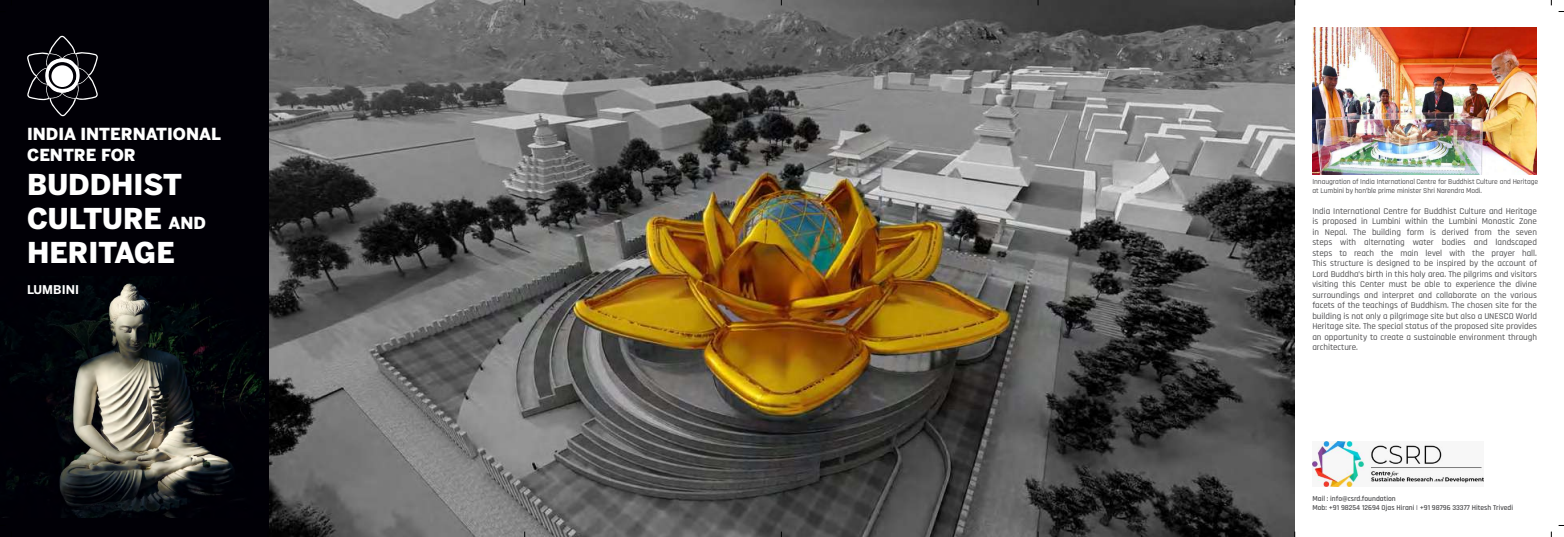
<style>
.page{position:relative;width:1564px;height:537px;background:#fff}
.page>*{position:absolute;margin:0;border:0;box-sizing:border-box;transform-origin:0 0}
.t1{font:900 28.5px/34.2px "Benton Sans";color:#fff}
.t2{font:900 16.5px/21px "Benton Sans";color:#fff}
.t3{font:700 12px "Benton Sans";color:#fff}
.t4{font:500 9px/10.5px "Rajdhani";color:#4d4d4f;text-align:justify}
.t5{font:500 7.5px/9px "Rajdhani";letter-spacing:-.01em;color:#4d4d4f}
.t6{font:600 7.5px/9px "Rajdhani";color:#4d4d4f}
.s1{font-size:16.5px}
</style>
<div class="page">
<img style="left:268px;top:0;width:1026px;height:537px">
<div style="left:0;top:0;width:268px;height:537px;background:#010006"></div>
<img style="left:0;top:276px;width:264px;height:241px">
<svg style="left:27px;top:36px;width:71px;height:80px"></svg>
<img style="left:1312px;top:27px;width:224px;height:147px">
<img style="left:1312px;top:441px;width:171px;height:46px">
<h2 class="t2" style="left:27px;top:123px;width:195px">INDIA INTERNATIONAL<br>CENTRE FOR</h2>
<h1 class="t1" style="left:27px;top:167px;width:180px">BUDDHIST<br>CULTURE <span class="s1">AND<br></span>HERITAGE</h1>
<h3 class="t3" style="left:27px;top:282px;width:53px">LUMBINI</h3>
<p class="t5" style="left:1312px;top:177px;width:227px">Innaugration of India International Centre for Buddhist Culture and Heritage at Lumbini by hon’ble prime minister Shri Narendra Modi.</p>
<p class="t4" style="left:1312px;top:206px;width:226px">India International Centre for Buddhist Culture and Heritage is proposed in Lumbini within the Lumbini Monastic Zone in Nepal. The building form is derived from the seven steps with alternating water bodies and landscaped steps to reach the main level with the prayer hall.<br>This structure is designed to be inspired by the account of Lord Buddha’s birth in this holy area. The pilgrims and visitors visiting this Center must be able to experience the divine surroundings and interpret and collaborate on the various facets of the teachings of Buddhism. The chosen site for the building is not only a pilgrimage site but also a UNESCO World Heritage site. The special status of the proposed site provides an opportunity to create a sustainable environment through architecture.</p>
<p class="t6" style="left:1312px;top:494px;width:202px">Mail : info@csrd.foundation<br>Mob: +91 98254 12694 Ojas Hirani | +91 98796 33377 Hitesh Trivedi</p>
</div>
